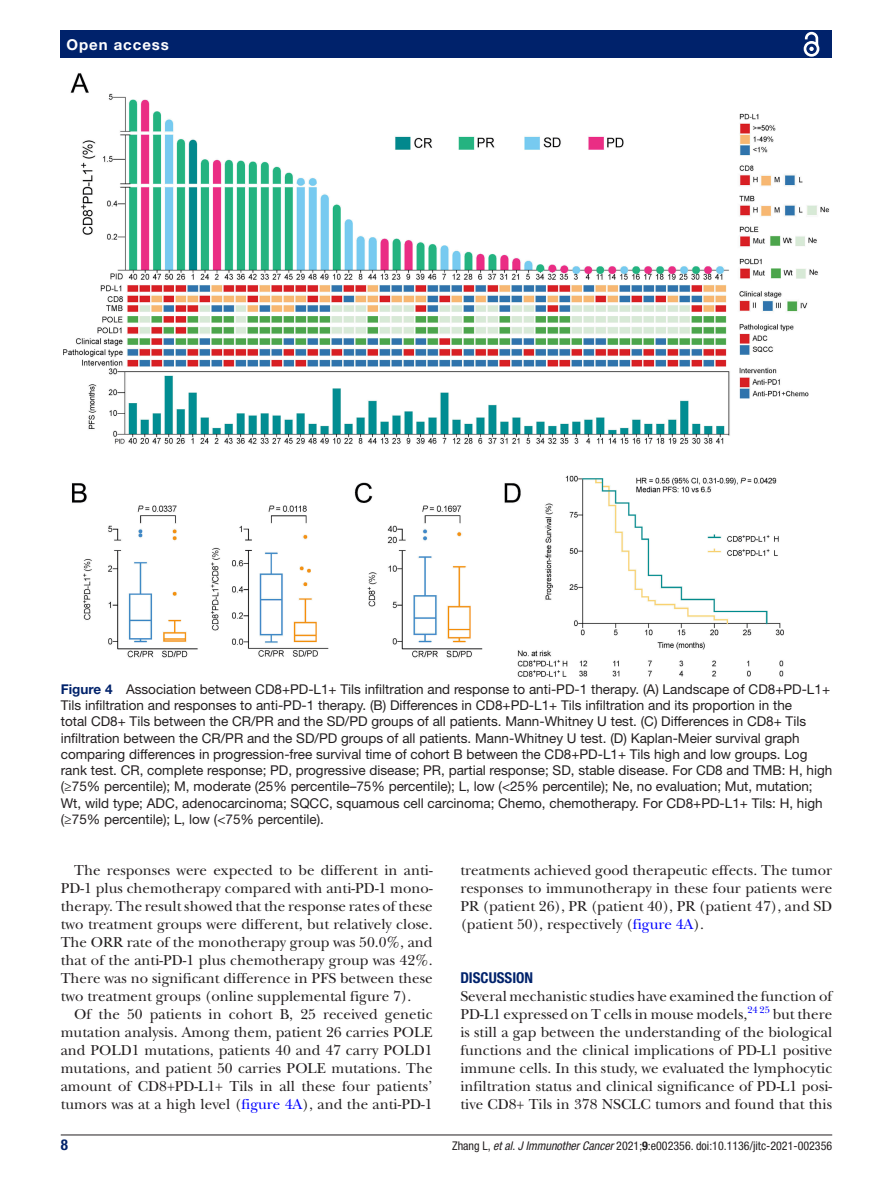
<style>
.page{position:relative;width:893px;height:1191px;background:#fff}
.page>*{position:absolute;margin:0;border:0;box-sizing:border-box;transform-origin:0 0}
.t1{font:15px/18px "New Baskerville";color:#231f20;text-align:justify}
.t2{font:700 condensed 15px "Helvetica Neue LT Std";color:#00226b}
.t3{font:700 15px "Helvetica Neue LT Std";letter-spacing:.065em;color:#fff}
.t4{font:13.5px/16.2px "Helvetica Neue LT Std";color:#231f20}
.t5{font:condensed 12px "Helvetica Neue LT Std";color:#231f20}
.s1{font-weight:700;color:#00226b}
.s2{color:#00f}
.s3{font-style:italic}
.s4{font-weight:700}
</style>
<div class="page">
<hr style="left:61px;top:1134px;width:771px;height:1px;background:#231f20">
<div style="left:61px;top:31px;width:771px;height:27px;background:#00226b"></div>
<svg style="left:803px;top:31px;width:17px;height:26px"></svg>
<img style="left:63px;top:73px;width:766px;height:603px">
<p class="t3" style="left:66px;top:35px;width:104px">Open access</p>
<p class="t4" style="left:61px;top:681px;width:773px"><span class="s1">Figure 4</span> Association between CD8+PD-L1+ Tils infiltration and response to anti-PD-1 therapy. (A) Landscape of CD8+PD-L1+ Tils infiltration and responses to anti-PD-1 therapy. (B) Differences in CD8+PD-L1+ Tils infiltration and its proportion in the<br>total CD8+ Tils between the CR/PR and the SD/PD groups of all patients. Mann-Whitney U test. (C) Differences in CD8+ Tils infiltration between the CR/PR and the SD/PD groups of all patients. Mann-Whitney U test. (D) Kaplan-Meier survival graph comparing differences in progression-free survival time of cohort B between the CD8+PD-L1+ Tils high and low groups. Log rank test. CR, complete response; PD, progressive disease; PR, partial response; SD, stable disease. For CD8 and TMB: H, high (≥75% percentile); M, moderate (25% percentile–75% percentile); L, low (&lt;25% percentile); Ne, no evaluation; Mut, mutation; Wt, wild type; ADC, adenocarcinoma; SQCC, squamous cell carcinoma; Chemo, chemotherapy. For CD8+PD-L1+ Tils: H, high (≥75% percentile); L, low (&lt;75% percentile).</p>
<p class="t1" style="left:61px;top:861px;width:373px;text-indent:14px">The responses were expected to be different in anti-PD-1 plus chemotherapy compared with anti-PD-1 mono&shy;therapy. The result showed that the response rates of these two treatment groups were different, but relatively close.<br>The ORR rate of the monotherapy group was 50.0%, and that of the anti-PD-1 plus chemotherapy group was 42%.<br>There was no significant difference in PFS between these two treatment groups (online supplemental figure 7).</p>
<p class="t1" style="left:61px;top:1005px;width:373px;text-indent:14px">Of the 50 patients in cohort B, 25 received genetic mutation analysis. Among them, patient 26 carries POLE and POLD1 mutations, patients 40 and 47 carry POLD1 mutations, and patient 50 carries POLE mutations. The amount of CD8+PD-L1+ Tils in all these four patients’ tumors was at a high level (<span class="s2">figure 4A</span>), and the anti-PD-1</p>
<p class="t1" style="left:460px;top:861px;width:373px">treatments achieved good therapeutic effects. The tumor responses to immunotherapy in these four patients were PR (patient 26), PR (patient 40), PR (patient 47), and SD (patient 50), respectively (<span class="s2">figure 4A</span>).</p>
<p class="t2" style="left:460px;top:969px;width:74px">DISCUSSION</p>
<p class="t1" style="left:460px;top:987px;width:373px">Several mechanistic studies have examined the function of PD-L1 expressed on T cells in mouse models,<sup>24</sup> <sup>25</sup> but there is still a gap between the understanding of the biological functions and the clinical implications of PD-L1 positive immune cells. In this study, we evaluated the lymphocytic infiltration status and clinical significance of PD-L1 posi&shy;tive CD8+ Tils in 378 NSCLC tumors and found that this</p>
<p class="t2" style="left:61px;top:1135px;width:9px">8</p>
<p class="t5" style="left:452px;top:1138px;width:382px">Zhang L, <span class="s3">et al</span>. <span class="s3">J Immunother Cancer</span> 2021;<span class="s4">9</span>:e002356. doi:10.1136/jitc-2021-002356</p>
</div>
